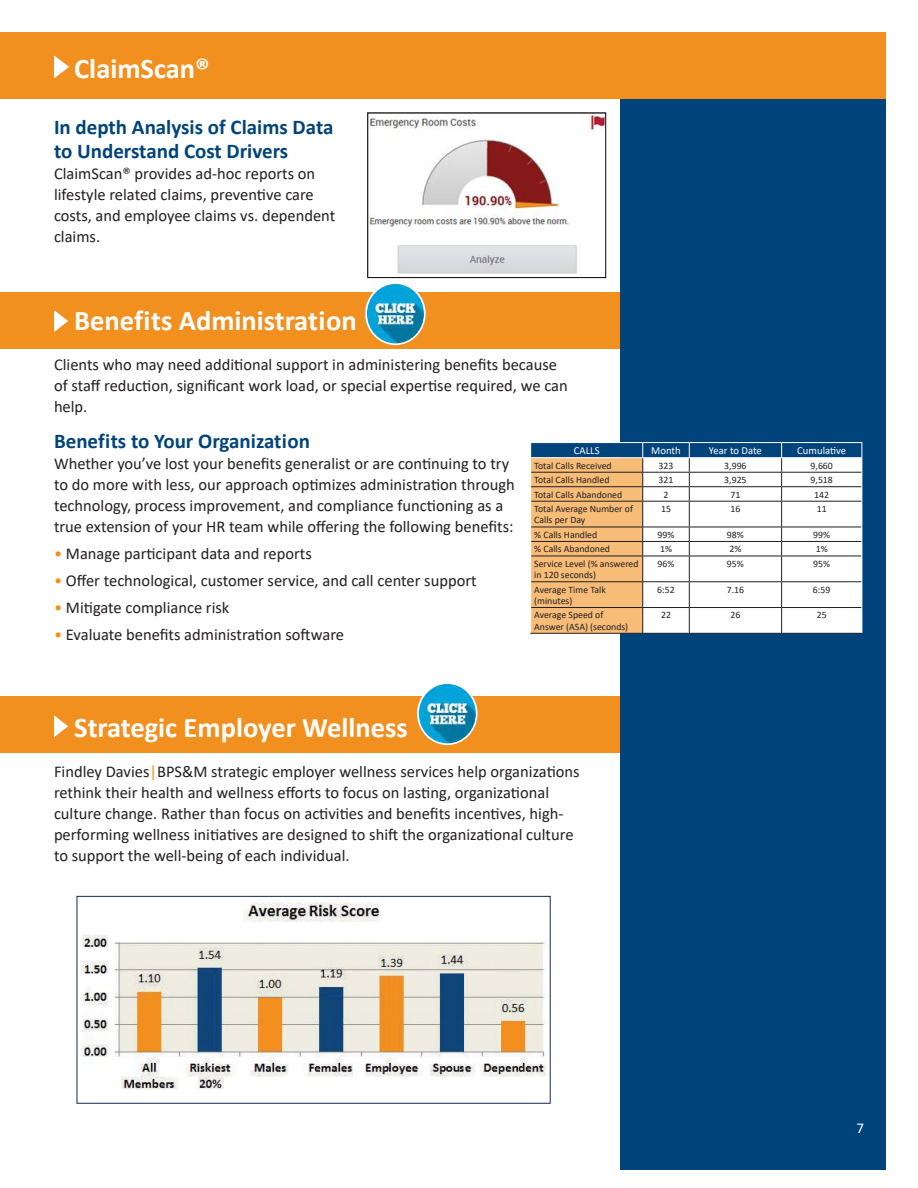
<style>
.page{position:relative;width:918px;height:1188px;background:#fff}
.page>*{position:absolute;margin:0;border:0;box-sizing:border-box;transform-origin:0 0}
.t1{font:700 28.5px "Calibri";color:#fff}
.t2{font:700 21px/24px "Calibri";color:#00447b}
.t3{font:16.5px/21px "Calibri";color:#231f20}
.t4{font:15px "Calibri";color:#fff}
.t5{font:10.65px "Calibri";color:#fff}
.t6{font:9.75px/11.2px "Calibri";color:#231f20}
.s1{color:#f4901d}
.s2{color:#f2901f}
</style>
<div class="page">
<div style="left:620px;top:99px;width:266px;height:1071px;background:#00447b"></div>
<div style="left:0;top:32px;width:886px;height:67px;background:#f2901f"></div>
<svg style="left:54px;top:56px;width:15px;height:22px"></svg>
<img style="left:369px;top:115px;width:235px;height:159px">
<div style="left:367px;top:113px;width:239px;height:165px;border:1px solid #040503"></div>
<div style="left:0;top:292px;width:620px;height:56px;background:#f2901f"></div>
<div style="left:0;top:697px;width:620px;height:56px;background:#f2901f"></div>
<svg style="left:54px;top:310px;width:14px;height:22px"></svg>
<svg style="left:54px;top:715px;width:14px;height:22px"></svg>
<img style="left:82px;top:898px;width:464px;height:192px">
<div style="left:77px;top:896px;width:474px;height:208px;border:1px solid #172953"></div>
<hr style="left:530px;top:633px;width:113px;height:1px;background:#231f20">
<hr style="left:643px;top:633px;width:46px;height:1px;background:#231f20">
<hr style="left:689px;top:633px;width:93px;height:1px;background:#231f20">
<hr style="left:782px;top:633px;width:80px;height:1px;background:#231f20">
<hr style="left:530px;top:442px;width:113px;height:1px;background:#fff">
<hr style="left:643px;top:442px;width:46px;height:1px;background:#fff">
<hr style="left:689px;top:442px;width:93px;height:1px;background:#fff">
<hr style="left:782px;top:442px;width:80px;height:1px;background:#fff">
<svg style="left:530px;top:443px;width:332px;height:190px;background:#ded2c2"></svg>
<img style="left:366px;top:285px;width:60px;height:61px">
<div style="left:365px;top:282px;width:61px;height:63px;border:2px solid #fff;border-radius:50%"></div>
<img style="left:418px;top:685px;width:62px;height:61px">
<div style="left:417px;top:682px;width:61px;height:63px;border:2px solid #fff;border-radius:50%"></div>
<h1 class="t1" style="left:74px;top:49px;width:137px">ClaimScan®</h1>
<p class="t2" style="left:54px;top:115px;width:281px">In depth Analysis of Claims Data to Understand Cost Drivers</p>
<p class="t3" style="left:54px;top:162px;width:283px">ClaimScan® provides ad-hoc reports on lifestyle related claims, preventive care costs, and employee claims vs. dependent claims.</p>
<h1 class="t1" style="left:74px;top:300px;width:284px">Benefits Administration</h1>
<p class="t3" style="left:54px;top:354px;width:515px">Clients who may need additional support in administering benefits because of staff reduction, significant work load, or special expertise required, we can help.</p>
<p class="t2" style="left:54px;top:429px;width:258px">Benefits to Your Organization</p>
<p class="t3" style="left:54px;top:453px;width:462px">Whether you’ve lost your benefits generalist or are continuing to try to do more with less, our approach optimizes administration through technology, process improvement, and compliance functioning as a true extension of your HR team while offering the following benefits:</p>
<p class="t3" style="left:54px;top:543px;width:259px"><span class="s1">•</span> Manage participant data and reports</p>
<p class="t3" style="left:54px;top:570px;width:424px"><span class="s1">•</span> Offer technological, customer service, and call center support</p>
<p class="t3" style="left:54px;top:597px;width:177px"><span class="s1">•</span> Mitigate compliance risk</p>
<p class="t3" style="left:54px;top:624px;width:292px"><span class="s1">•</span> Evaluate benefits administration software</p>
<p class="t5" style="left:574px;top:443px;width:27px">CALLS</p>
<p class="t5" style="left:651px;top:443px;width:31px">Month</p>
<p class="t5" style="left:709px;top:443px;width:55px">Year to Date</p>
<p class="t5" style="left:797px;top:443px;width:50px">Cumulative</p>
<p class="t6" style="left:534px;top:460px;width:79px">Total Calls Received</p>
<p class="t6" style="left:659px;top:460px;width:16px">323</p>
<p class="t6" style="left:724px;top:460px;width:24px">3,996</p>
<p class="t6" style="left:811px;top:460px;width:24px">9,660</p>
<p class="t6" style="left:534px;top:474px;width:77px">Total Calls Handled</p>
<p class="t6" style="left:659px;top:474px;width:16px">321</p>
<p class="t6" style="left:724px;top:474px;width:24px">3,925</p>
<p class="t6" style="left:811px;top:474px;width:24px">9,518</p>
<p class="t6" style="left:534px;top:489px;width:90px">Total Calls Abandoned</p>
<p class="t6" style="left:664px;top:489px;width:6px">2</p>
<p class="t6" style="left:730px;top:489px;width:11px">71</p>
<p class="t6" style="left:814px;top:489px;width:16px">142</p>
<p class="t6" style="left:534px;top:503px;width:100px">Total Average Number of<br>Calls per Day</p>
<p class="t6" style="left:661px;top:503px;width:11px">15</p>
<p class="t6" style="left:730px;top:503px;width:11px">16</p>
<p class="t6" style="left:817px;top:503px;width:11px">11</p>
<p class="t6" style="left:534px;top:529px;width:65px">% Calls Handled</p>
<p class="t6" style="left:658px;top:529px;width:18px">99%</p>
<p class="t6" style="left:727px;top:529px;width:18px">98%</p>
<p class="t6" style="left:813px;top:529px;width:18px">99%</p>
<p class="t6" style="left:534px;top:543px;width:77px">% Calls Abandoned</p>
<p class="t6" style="left:660px;top:543px;width:13px">1%</p>
<p class="t6" style="left:729px;top:543px;width:13px">2%</p>
<p class="t6" style="left:816px;top:543px;width:13px">1%</p>
<p class="t6" style="left:534px;top:558px;width:106px">Service Level (% answered in 120 seconds)</p>
<p class="t6" style="left:658px;top:558px;width:18px">96%</p>
<p class="t6" style="left:727px;top:558px;width:18px">95%</p>
<p class="t6" style="left:813px;top:558px;width:18px">95%</p>
<p class="t6" style="left:534px;top:584px;width:73px">Average Time Talk (minutes)</p>
<p class="t6" style="left:657px;top:584px;width:19px">6:52</p>
<p class="t6" style="left:727px;top:584px;width:19px">7.16</p>
<p class="t6" style="left:813px;top:584px;width:19px">6:59</p>
<p class="t6" style="left:534px;top:609px;width:96px">Average Speed of<br>Answer (ASA) (seconds)</p>
<p class="t6" style="left:661px;top:609px;width:11px">22</p>
<p class="t6" style="left:730px;top:609px;width:11px">26</p>
<p class="t6" style="left:817px;top:609px;width:11px">25</p>
<h1 class="t1" style="left:74px;top:707px;width:335px">Strategic Employer Wellness</h1>
<p class="t3" style="left:54px;top:761px;width:527px">Findley Davies<span class="s2">|</span>BPS&amp;M strategic employer wellness services help organizations rethink their health and wellness efforts to focus on lasting, organizational culture change. Rather than focus on activities and benefits incentives, high&shy;performing wellness initiatives are designed to shift the organizational culture to support the well-being of each individual.</p>
<p class="t4" style="left:857px;top:1118px;width:9px">7</p>
</div>
